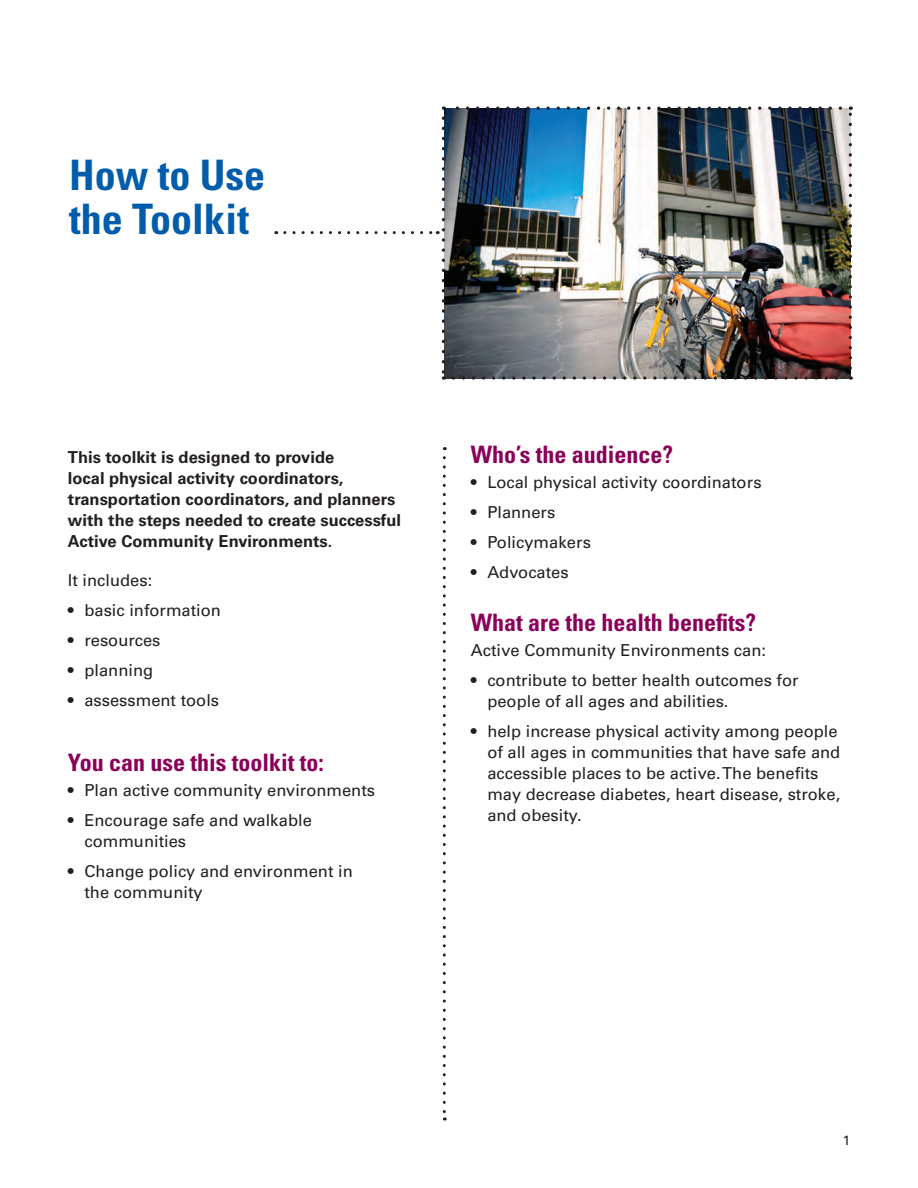
<style>
.page{position:relative;width:918px;height:1188px;background:#fff}
.page>*{position:absolute;margin:0;border:0;box-sizing:border-box;transform-origin:0 0}
.t1{font:700 condensed 42px/43.5px "Univers LT Std";color:#015dab}
.subhead{font:700 condensed 24px "Univers LT Std";color:#8b0159}
.body{font:16.5px/21px "Univers LT Std";color:#231f20}
.body_bold_ital{font:700 16.5px/21px "Univers LT Std";color:#231f20}
.body-2{font:13.5px "Univers LT Std";color:#231f20}
</style>
<div class="page">
<img style="left:444px;top:108px;width:406px;height:270px">
<svg style="left:453px;top:376px;width:398px;height:4px"></svg>
<svg style="left:849px;top:106px;width:3px;height:262px"></svg>
<svg style="left:443px;top:106px;width:397px;height:4px"></svg>
<svg style="left:443px;top:458px;width:3px;height:662px"></svg>
<svg style="left:285px;top:118px;width:160px;height:262px"></svg>
<p class="t1" style="left:69px;top:153px;width:197px">How to Use the Toolkit</p>
<p class="body_bold_ital" style="left:68px;top:447px;width:335px">This toolkit is designed to provide<br>local physical activity coordinators, transportation coordinators, and planners with the steps needed to create successful Active Community Environments.</p>
<p class="body" style="left:68px;top:570px;width:86px">It includes:</p>
<p class="body" style="left:68px;top:600px;width:155px">• basic information</p>
<p class="body" style="left:68px;top:630px;width:94px">• resources</p>
<p class="body" style="left:68px;top:660px;width:87px">• planning</p>
<p class="body" style="left:68px;top:690px;width:153px">• assessment tools</p>
<p class="subhead" style="left:68px;top:748px;width:257px">You can use this toolkit to:</p>
<p class="body" style="left:68px;top:780px;width:309px">• Plan active community environments</p>
<p class="body" style="left:84px;top:810px;width:229px;text-indent:-16px">• Encourage safe and walkable communities</p>
<p class="body" style="left:84px;top:861px;width:270px;text-indent:-16px">• Change policy and environment in the community</p>
<p class="subhead" style="left:471px;top:440px;width:204px">Who’s the audience?</p>
<p class="body" style="left:471px;top:472px;width:292px">• Local physical activity coordinators</p>
<p class="body" style="left:471px;top:502px;width:86px">• Planners</p>
<p class="body" style="left:471px;top:532px;width:122px">• Policymakers</p>
<p class="body" style="left:471px;top:562px;width:99px">• Advocates</p>
<p class="subhead" style="left:471px;top:608px;width:287px">What are the health benefits?</p>
<p class="body" style="left:471px;top:640px;width:297px">Active Community Environments can:</p>
<p class="body" style="left:487px;top:670px;width:313px;text-indent:-16px">• contribute to better health outcomes for people of all ages and abilities.</p>
<p class="body" style="left:487px;top:721px;width:354px;text-indent:-16px">• help increase physical activity among people of all ages in communities that have safe and accessible places to be active. The benefits may decrease diabetes, heart disease, stroke, and obesity.</p>
<p class="body-2" style="left:843px;top:1132px;width:9px">1</p>
</div>
